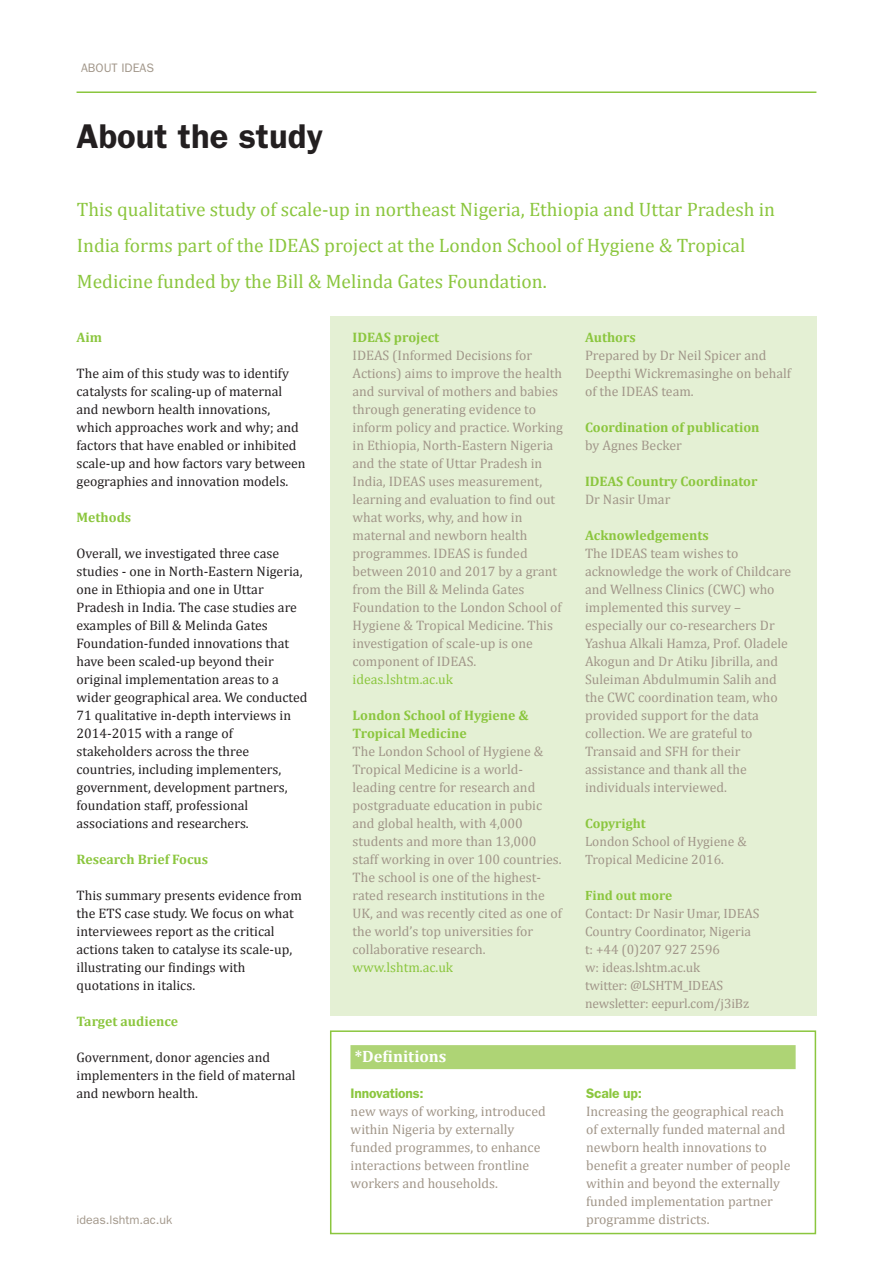
<style>
.page{position:relative;width:893px;height:1263px;background:#fff}
.page>*{position:absolute;margin:0;border:0;box-sizing:border-box;transform-origin:0 0}
.Heading_2{font:600 34.5px "ITC Franklin Gothic Std";color:#231f20}
.Text_Main_Heading{font:19.5px/36px "Cambria";color:#8bc63e}
.Heading_4__strip{font:700 16.5px "Cambria";color:#fff}
.Text_first_paragraph{font:13.8px/18px "Cambria";color:#a19689}
.Text_first_paragraph-2{font:13.8px/18px "Cambria";color:#231f20}
.Body_copy_1stpara{font:13.8px/18px "Cambria";color:#a19689}
.Body_copy_1stpara-2{font:13.8px/18px "Cambria";color:#231f20}
.Heading_5{font:700 13.8px/18px "Cambria";color:#8bc63e}
.Heading_5-2{font:13.8px/18px "Cambria";color:#231f20}
.Text_first_paragraph-3{font:13.5px/18px "Cambria";color:#a19689}
.Body_copy_1stpara-3{font:13.5px "Cambria";letter-spacing:-.01em;color:#a19689}
.Heading_5-3{font:700 13.5px "Cambria";color:#8bc63e}
.t1{font:12.3px "ITC Franklin Gothic Std";color:#a19689}
.s1{color:#8bc63e}
.s2{font-family:"ITC Franklin Gothic Std";font-weight:600;color:#8bc63e}
.s3{font-family:"ITC Franklin Gothic Std"}
</style>
<div class="page">
<div style="left:330px;top:1030px;width:486px;height:204px;border:2px solid #8bc63e"></div>
<div style="left:350px;top:1045px;width:446px;height:24px;background:#aed475"></div>
<hr style="left:77px;top:91px;width:739px;height:2px;background:#8bc63e">
<div style="left:330px;top:316px;width:486px;height:700px;background:#e4f0d4"></div>
<p class="t1" style="left:81px;top:61px;width:75px">ABOUT IDEAS</p>
<p class="Heading_2" style="left:77px;top:116px;width:248px">About the study</p>
<p class="Text_Main_Heading" style="left:77px;top:191px;width:700px">This qualitative study of scale-up in northeast Nigeria, Ethiopia and Uttar Pradesh in<br>India forms part of the IDEAS project at the London School of Hygiene &amp; Tropical<br>Medicine funded by the Bill &amp; Melinda Gates Foundation.</p>
<p class="Heading_5" style="left:77px;top:328px;width:27px">Aim</p>
<p class="Body_copy_1stpara-2" style="left:77px;top:364px;width:230px">The aim of this study was to identify catalysts for scaling-up of maternal and newborn health innovations, which approaches work and why; and factors that have enabled or inhibited scale-up and how factors vary between geographies and innovation models.</p>
<p class="Heading_5" style="left:77px;top:508px;width:56px">Methods</p>
<p class="Text_first_paragraph-2" style="left:77px;top:544px;width:232px">Overall, we investigated three case studies - one in North-Eastern Nigeria, one in Ethiopia and one in Uttar Pradesh in India. The case studies are examples of Bill &amp; Melinda Gates Foundation-funded innovations that have been scaled-up beyond their original implementation areas to a wider geographical area. We conducted 71 qualitative in-depth interviews in 2014-2015 with a range of stakeholders across the three countries, including implementers, government, development partners, foundation staff, professional associations and researchers.</p>
<p class="Heading_5" style="left:77px;top:850px;width:133px">Research Brief Focus</p>
<p class="Text_first_paragraph-2" style="left:77px;top:886px;width:227px">This summary presents evidence from the ETS case study. We focus on what interviewees report as the critical actions taken to catalyse its scale-up, illustrating our findings with quotations in italics.</p>
<p class="Heading_5" style="left:77px;top:1012px;width:103px">Target audience</p>
<p class="Heading_5-2" style="left:77px;top:1048px;width:221px">Government, donor agencies and implementers in the field of maternal and newborn health.</p>
<p class="Heading_5" style="left:353px;top:328px;width:88px">IDEAS project</p>
<p class="Text_first_paragraph" style="left:353px;top:346px;width:212px">IDEAS (Informed Decisions for<br>Actions) aims to improve the health and survival of mothers and babies through generating evidence to inform policy and practice. Working in Ethiopia, North-Eastern Nigeria and the state of Uttar Pradesh in<br>India, IDEAS uses measurement, learning and evaluation to find out what works, why, and how in maternal and newborn health programmes. IDEAS is funded between 2010 and 2017 by a grant from the Bill &amp; Melinda Gates<br>Foundation to the London School of<br>Hygiene &amp; Tropical Medicine. This investigation of scale-up is one component of IDEAS. <span class="s1">ideas.lshtm.ac.uk</span></p>
<p class="Heading_5" style="left:353px;top:706px;width:178px">London School of Hygiene &amp;<br>Tropical Medicine</p>
<p class="Text_first_paragraph" style="left:353px;top:742px;width:211px">The London School of Hygiene &amp;<br>Tropical Medicine is a world&shy;leading centre for research and postgraduate education in pubic and global health, with 4,000 students and more than 13,000 staff working in over 100 countries.<br>The school is one of the highest&shy;rated research institutions in the<br>UK, and was recently cited as one of the world’s top universities for collaborative research. <span class="s1">www.lshtm.ac.uk</span></p>
<p class="Heading_4__strip" style="left:355px;top:1045px;width:93px">*Definitions</p>
<p class="Body_copy_1stpara" style="left:351px;top:1084px;width:197px"><span class="s2">Innovations:<br></span>new ways of working, introduced within Nigeria by externally <span class="s3">f</span>unded programmes, to enhance interactions between frontline workers and households.</p>
<p class="Heading_5" style="left:585px;top:328px;width:52px">Authors</p>
<p class="Text_first_paragraph" style="left:585px;top:346px;width:207px">Prepared by Dr Neil Spicer and<br>Deepthi Wickremasinghe on behalf of the IDEAS team.</p>
<p class="Heading_5" style="left:585px;top:418px;width:176px">Coordination of publication</p>
<p class="Text_first_paragraph" style="left:585px;top:436px;width:98px">by Agnes Becker</p>
<p class="Heading_5" style="left:585px;top:472px;width:174px">IDEAS Country Coordinator</p>
<p class="Text_first_paragraph" style="left:585px;top:490px;width:87px">Dr Nasir Umar</p>
<p class="Heading_5" style="left:585px;top:526px;width:125px">Acknowledgements</p>
<p class="Text_first_paragraph" style="left:585px;top:544px;width:208px">The IDEAS team wishes to acknowledge the work of Childcare and Wellness Clinics (CWC) who implemented this survey – especially our co-researchers Dr<br>Yashua Alkali Hamza, Prof. Oladele<br>Akogun and Dr Atiku Jibrilla, and<br>Suleiman Abdulmumin Salih and the CWC coordination team, who provided support for the data collection. We are grateful to<br>Transaid and SFH for their assistance and thank all the individuals interviewed.</p>
<p class="Heading_5-3" style="left:585px;top:814px;width:62px">Copyright</p>
<p class="Text_first_paragraph-3" style="left:585px;top:832px;width:163px">London School of Hygiene &amp;<br>Tropical Medicine 2016.</p>
<p class="Heading_5-3" style="left:585px;top:886px;width:89px">Find out more</p>
<p class="Text_first_paragraph-3" style="left:585px;top:904px;width:176px">Contact: Dr Nasir Umar, IDEAS<br>Country Coordinator, Nigeria</p>
<p class="Text_first_paragraph-3" style="left:585px;top:940px;width:137px">t: +44 (0)207 927 2596</p>
<p class="Text_first_paragraph-3" style="left:585px;top:958px;width:117px">w: ideas.lshtm.ac.uk</p>
<p class="Body_copy_1stpara-3" style="left:585px;top:977px;width:140px">twitter: @LSHTM_IDEAS</p>
<p class="Body_copy_1stpara-3" style="left:585px;top:995px;width:166px">newsletter: eepurl.com/j3iBz</p>
<p class="Body_copy_1stpara" style="left:586px;top:1084px;width:206px"><span class="s2">Scale up:<br></span>Increasing the geographical reach of externally funded maternal and newborn health innovations to benefit a greater number of people within and beyond the externally funded implementation partner</p>
<p class="t1" style="left:77px;top:1213px;width:97px">ideas.lshtm.ac.uk</p>
<p class="Body_copy_1stpara" style="left:586px;top:1210px;width:125px">programme districts.</p>
</div>
